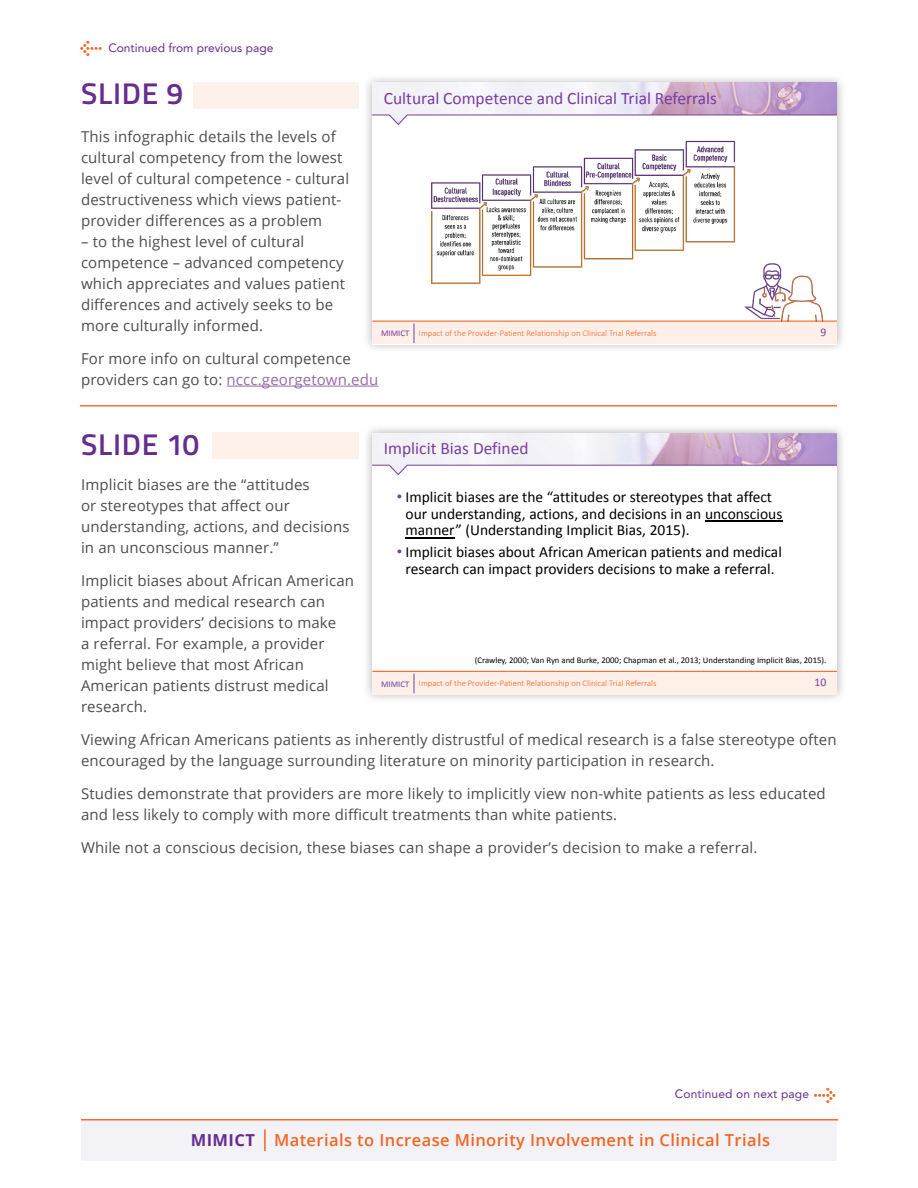
<style>
.page{position:relative;width:918px;height:1188px;background:#fff}
.page>*{position:absolute;margin:0;border:0;box-sizing:border-box;transform-origin:0 0}
.t1{font:600 30px "Titillium";letter-spacing:.025em;color:#662d91}
.t2{font:30px "Click Bits Arrows 1";color:#f26522}
.t3{font:17.4px "Calibri";color:#773e9f}
.t4{font:600 16.5px "Open Sans";letter-spacing:.025em;color:#f26522}
.t5{font:15.45px/16.8px "Calibri";color:#000}
.script_body{font:15px/21px "Open Sans";letter-spacing:.01em;color:#4d4d4f}
.Body{font:12px "Avenir LT Std";color:#662d91}
.t6{font:11.55px "Calibri";color:#773e9f}
.t7{font:300 8.7px "Calibri";color:#f26522}
.t8{font:8.7px "Calibri";color:#000}
.t9{font:8.7px "Calibri";color:#773e9f}
.s1{color:#986aa6}
.s2{font-family:"Arial";color:#773e9f}
.s3{font-weight:700;color:#662d91}
</style>
<div class="page">
<div style="left:81px;top:1120px;width:756px;height:41px;background:#f3f2f7"></div>
<hr style="left:227px;top:386px;width:151px;height:1px;background:#986aa6">
<hr style="left:264px;top:1130px;width:2px;height:21px;background:#f26522">
<div style="left:363px;top:73px;width:484px;height:281px;background:#000;opacity:.3"></div>
<div style="left:372px;top:83px;width:465px;height:261px;background:#fff"></div>
<div style="left:372px;top:322px;width:465px;height:22px;background:#feefe8"></div>
<img style="left:372px;top:83px;width:465px;height:43px">
<svg style="left:414px;top:323px;width:1px;height:20px"></svg>
<hr style="left:372px;top:321px;width:465px;height:1px;background:#f26522">
<img style="left:431px;top:140px;width:305px;height:144px">
<img style="left:744px;top:263px;width:79px;height:59px">
<hr style="left:81px;top:1119px;width:757px;height:1px;background:#f26522">
<div style="left:194px;top:82px;width:165px;height:27px;background:#fef0e9"></div>
<hr style="left:80px;top:405px;width:757px;height:1px;background:#f26522">
<div style="left:363px;top:423px;width:484px;height:281px;background:#000;opacity:.3"></div>
<div style="left:372px;top:433px;width:465px;height:261px;background:#fff"></div>
<div style="left:372px;top:672px;width:465px;height:22px;background:#feefe8"></div>
<img style="left:372px;top:433px;width:465px;height:43px">
<svg style="left:414px;top:674px;width:1px;height:19px"></svg>
<hr style="left:372px;top:671px;width:465px;height:1px;background:#f26522">
<hr style="left:705px;top:520px;width:77px;height:1px;background:#000">
<hr style="left:406px;top:537px;width:49px;height:1px;background:#000">
<div style="left:213px;top:432px;width:146px;height:27px;background:#fef0e9"></div>
<p class="Body" style="left:108px;top:41px;width:166px">Continued from previous page</p>
<p class="t1" style="left:81px;top:71px;width:104px">SLIDE 9</p>
<p class="script_body" style="left:81px;top:126px;width:270px">This infographic details the levels of cultural competency from the lowest level of cultural competence - cultural destructiveness which views patient&shy;provider differences as a problem</p>
<p class="script_body" style="left:81px;top:231px;width:266px">– to the highest level of cultural competence – advanced competency which appreciates and values patient differences and actively seeks to be more culturally informed.</p>
<p class="script_body" style="left:81px;top:348px;width:299px">For more info on cultural competence providers can go to: <span class="s1">nccc.georgetown.edu</span></p>
<p class="t3" style="left:384px;top:87px;width:335px">Cultural Competence and Clinical Trial Referrals</p>
<p class="t7" style="left:419px;top:328px;width:239px">Impact of the Provider-Patient Relationship on Clinical Trial Referrals</p>
<p class="t6" style="left:821px;top:325px;width:7px">9</p>
<p class="t9" style="left:381px;top:328px;width:30px">MIMICT</p>
<p class="t1" style="left:81px;top:421px;width:120px">SLIDE 10</p>
<p class="script_body" style="left:81px;top:474px;width:270px">Implicit biases are the “attitudes<br>or stereotypes that affect our understanding, actions, and decisions in an unconscious manner.”</p>
<p class="script_body" style="left:81px;top:570px;width:275px">Implicit biases about African American patients and medical research can impact providers’ decisions to make<br>a referral. For example, a provider might believe that most African<br>American patients distrust medical research.</p>
<p class="script_body" style="left:81px;top:729px;width:757px">Viewing African Americans patients as inherently distrustful of medical research is a false stereotype often encouraged by the language surrounding literature on minority participation in research.</p>
<p class="script_body" style="left:81px;top:783px;width:746px">Studies demonstrate that providers are more likely to implicitly view non-white patients as less educated and less likely to comply with more difficult treatments than white patients.</p>
<p class="script_body" style="left:81px;top:837px;width:678px">While not a conscious decision, these biases can shape a provider’s decision to make a referral.</p>
<p class="t3" style="left:384px;top:438px;width:146px">Implicit Bias Defined</p>
<p class="t5" style="left:406px;top:488px;width:378px;text-indent:-9px"><span class="s2">•</span> Implicit biases are the “attitudes or stereotypes that affect our understanding, actions, and decisions in an unconscious manner” (Understanding Implicit Bias, 2015).</p>
<p class="t5" style="left:397px;top:543px;width:387px;text-align:center"><span class="s2">•</span> Implicit biases about African American patients and medical research can impact providers decisions to make a referral.</p>
<p class="t8" style="left:475px;top:655px;width:353px">(Crawley, 2000; Van Ryn and Burke, 2000; Chapman et al., 2013; Understanding Implicit Bias, 2015).</p>
<p class="t7" style="left:419px;top:678px;width:239px">Impact of the Provider-Patient Relationship on Clinical Trial Referrals</p>
<p class="t6" style="left:815px;top:675px;width:13px">10</p>
<p class="t9" style="left:381px;top:678px;width:30px">MIMICT</p>
<p class="Body" style="left:675px;top:1087px;width:136px">Continued on next page</p>
<p class="t2" style="left:813px;top:1083px;width:26px">1</p>
<p class="t4" style="left:191px;top:1128px;width:581px"><span class="s3">MIMICT</span> Materials to Increase Minority Involvement in Clinical Trials</p>
</div>
